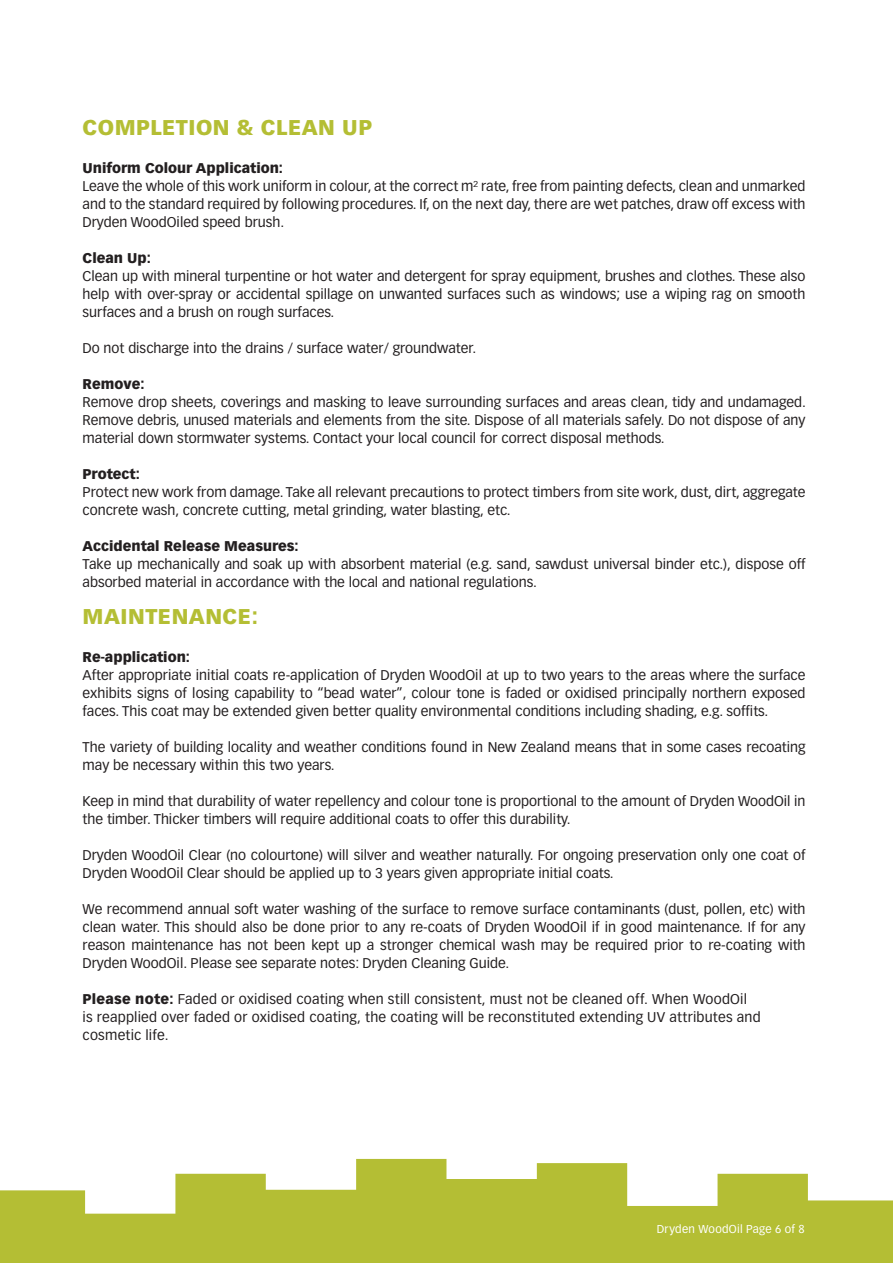
<style>
.page{position:relative;width:893px;height:1263px;background:#fff}
.page>*{position:absolute;margin:0;border:0;box-sizing:border-box;transform-origin:0 0}
.t1{font:900 21px "Vectora LT Std";letter-spacing:.025em;color:#b4be34}
.t2{font:13.8px/18px "Vectora LT Std";color:#231f20}
.t3{font:900 13.8px "Vectora LT Std";color:#231f20}
.t4{font:11.25px "Vectora LT Std";letter-spacing:.025em;color:#fff}
.s1{font-weight:900}
</style>
<div class="page">
<svg style="left:0;top:1159px;width:893px;height:104px;fill:#b4be34"></svg>
<h1 class="t1" style="left:83px;top:115px;width:291px">COMPLETION &amp; CLEAN UP</h1>
<p class="t3" style="left:83px;top:159px;width:202px">Uniform Colour Application:</p>
<p class="t2" style="left:83px;top:177px;width:724px;text-align:justify">Leave the whole of this work uniform in colour, at the correct m² rate, free from painting defects, clean and unmarked and to the standard required by following procedures. If, on the next day, there are wet patches, draw off excess with Dryden WoodOiled speed brush.</p>
<p class="t3" style="left:83px;top:249px;width:70px">Clean Up:</p>
<p class="t2" style="left:83px;top:267px;width:724px;text-align:justify">Clean up with mineral turpentine or hot water and detergent for spray equipment, brushes and clothes. These also help with over-spray or accidental spillage on unwanted surfaces such as windows; use a wiping rag on smooth surfaces and a brush on rough surfaces.</p>
<p class="t2" style="left:83px;top:339px;width:395px">Do not discharge into the drains / surface water/ groundwater.</p>
<p class="t3" style="left:83px;top:375px;width:63px">Remove:</p>
<p class="t2" style="left:83px;top:393px;width:725px;text-align:justify">Remove drop sheets, coverings and masking to leave surrounding surfaces and areas clean, tidy and undamaged.<br>Remove debris, unused materials and elements from the site. Dispose of all materials safely. Do not dispose of any material down stormwater systems. Contact your local council for correct disposal methods.</p>
<p class="t3" style="left:83px;top:465px;width:59px">Protect:</p>
<p class="t2" style="left:83px;top:483px;width:724px">Protect new work from damage. Take all relevant precautions to protect timbers from site work, dust, dirt, aggregate concrete wash, concrete cutting, metal grinding, water blasting, etc.</p>
<p class="t3" style="left:83px;top:537px;width:218px">Accidental Release Measures:</p>
<p class="t2" style="left:83px;top:555px;width:724px">Take up mechanically and soak up with absorbent material (e.g. sand, sawdust universal binder etc.), dispose off absorbed material in accordance with the local and national regulations.</p>
<h1 class="t1" style="left:83px;top:604px;width:177px">MAINTENANCE:</h1>
<p class="t3" style="left:83px;top:648px;width:109px">Re-application:</p>
<p class="t2" style="left:83px;top:666px;width:724px;text-align:justify">After appropriate initial coats re-application of Dryden WoodOil at up to two years to the areas where the surface exhibits signs of losing capability to “bead water”, colour tone is faded or oxidised principally northern exposed faces. This coat may be extended given better quality environmental conditions including shading, e.g. soffits.</p>
<p class="t2" style="left:83px;top:738px;width:724px">The variety of building locality and weather conditions found in New Zealand means that in some cases recoating may be necessary within this two years.</p>
<p class="t2" style="left:83px;top:792px;width:724px">Keep in mind that durability of water repellency and colour tone is proportional to the amount of Dryden WoodOil in the timber. Thicker timbers will require additional coats to offer this durability.</p>
<p class="t2" style="left:83px;top:846px;width:724px">Dryden WoodOil Clear (no colourtone) will silver and weather naturally. For ongoing preservation only one coat of<br>Dryden WoodOil Clear should be applied up to 3 years given appropriate initial coats.</p>
<p class="t2" style="left:83px;top:900px;width:724px;text-align:justify">We recommend annual soft water washing of the surface to remove surface contaminants (dust, pollen, etc) with clean water. This should also be done prior to any re-coats of Dryden WoodOil if in good maintenance. If for any reason maintenance has not been kept up a stronger chemical wash may be required prior to re-coating with Dryden WoodOil. Please see separate notes: Dryden Cleaning Guide.</p>
<p class="t2" style="left:83px;top:990px;width:680px"><span class="s1">Please note:</span> Faded or oxidised coating when still consistent, must not be cleaned off. When WoodOil is reapplied over faded or oxidised coating, the coating will be reconstituted extending UV attributes and cosmetic life.</p>
<p class="t4" style="left:657px;top:1222px;width:149px">Dryden WoodOil Page 6 of 8</p>
</div>
